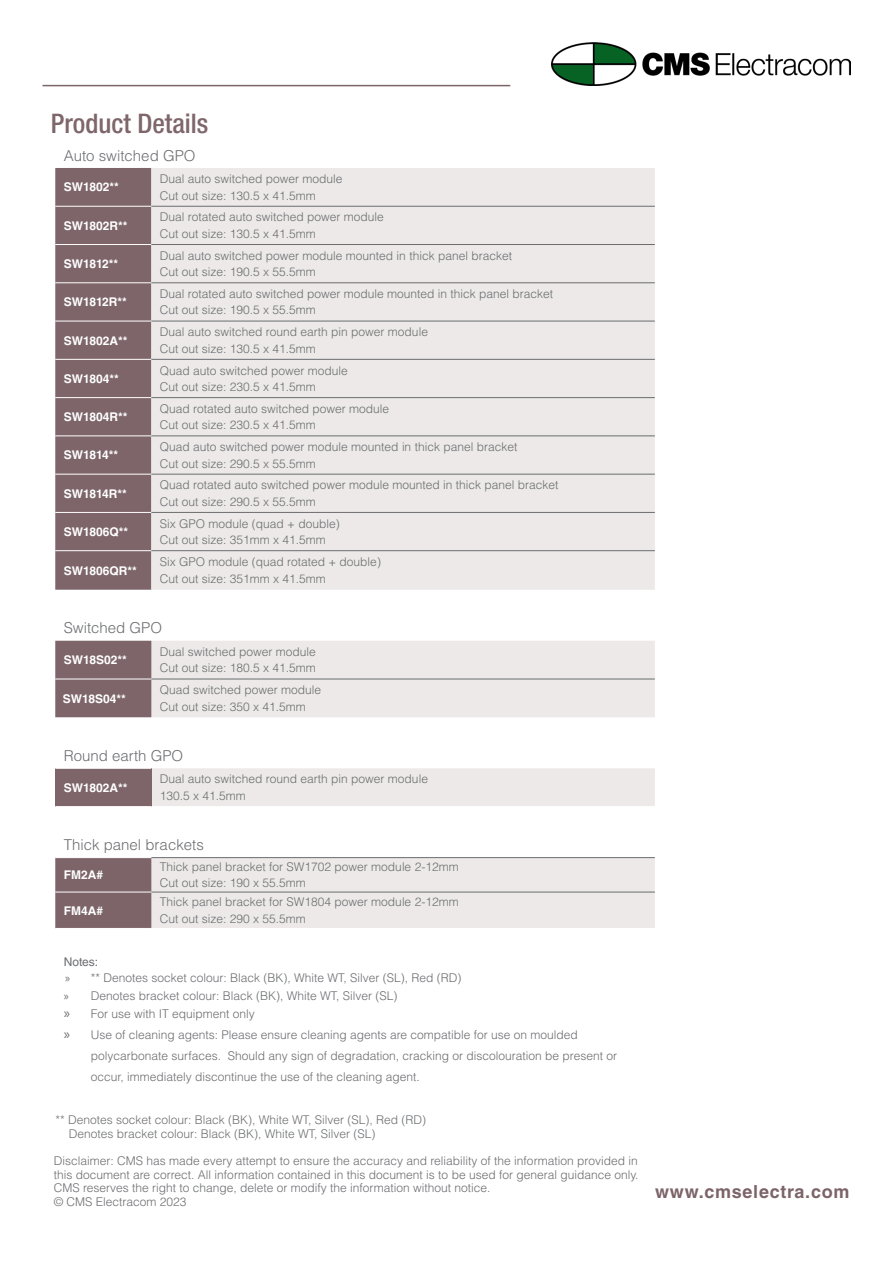
<style>
.page{position:relative;width:893px;height:1263px;background:#fff}
.page>*{position:absolute;margin:0;border:0;box-sizing:border-box;transform-origin:0 0}
.Heading_3{font:500 condensed 27px "Helvetica Neue LT Std";color:#7e666a}
.t1{font:700 18px "Helvetica LT Std";letter-spacing:.04em;color:#7c6469}
.Body_Text_10pt{font:300 15px "Helvetica LT Std";color:#6c6d70}
.Body_Text_8pt{font:300 12px/13.5px "Helvetica LT Std";color:#6c6d70;text-align:justify}
.Table_text_white{font:700 12px "Helvetica LT Std";color:#fff}
.t2{font:300 12px "Helvetica LT Std";color:#6d6f71}
.Body_Text{font:12px "Helvetica LT Std";color:#6c6d70}
.s1{font-family:"Myriad Pro";font-weight:400}
.s2{font-family:"Myriad Pro";font-weight:400;font-size:15px}
</style>
<div class="page">
<img style="left:552px;top:42px;width:298px;height:43px">
<hr style="left:43px;top:85px;width:467px;height:1px;background:#7c6469">
<div style="left:55px;top:168px;width:96px;height:422px;background:#7d6569"></div>
<svg style="left:151px;top:168px;width:504px;height:760px;fill:#ece9e8"></svg>
<div style="left:55px;top:641px;width:96px;height:76px;background:#7d6569"></div>
<div style="left:55px;top:768px;width:96px;height:38px;background:#7d6569"></div>
<div style="left:55px;top:858px;width:96px;height:70px;background:#7c6469"></div>
<hr style="left:55px;top:768px;width:96px;height:1px;background:#fff">
<hr style="left:151px;top:806px;width:504px;height:1px;background:#fff">
<hr style="left:151px;top:832px;width:504px;height:1px;background:#fff">
<hr style="left:151px;top:857px;width:504px;height:1px;background:#6c6d70">
<hr style="left:151px;top:892px;width:504px;height:1px;background:#6c6d70">
<hr style="left:55px;top:892px;width:96px;height:1px;background:#fff">
<hr style="left:55px;top:206px;width:96px;height:1px;background:#fff">
<hr style="left:55px;top:474px;width:96px;height:1px;background:#fff">
<hr style="left:55px;top:512px;width:96px;height:1px;background:#fff">
<hr style="left:55px;top:550px;width:96px;height:1px;background:#fff">
<hr style="left:151px;top:206px;width:504px;height:1px;background:#6c6d70">
<hr style="left:151px;top:474px;width:504px;height:1px;background:#6c6d70">
<hr style="left:151px;top:512px;width:504px;height:1px;background:#6c6d70">
<hr style="left:151px;top:550px;width:504px;height:1px;background:#6c6d70">
<hr style="left:55px;top:244px;width:96px;height:1px;background:#fff">
<hr style="left:55px;top:283px;width:96px;height:1px;background:#fff">
<hr style="left:55px;top:321px;width:96px;height:1px;background:#fff">
<hr style="left:55px;top:359px;width:96px;height:1px;background:#fff">
<hr style="left:55px;top:397px;width:96px;height:1px;background:#fff">
<hr style="left:55px;top:436px;width:96px;height:1px;background:#fff">
<hr style="left:151px;top:244px;width:504px;height:1px;background:#6c6d70">
<hr style="left:151px;top:283px;width:504px;height:1px;background:#6c6d70">
<hr style="left:151px;top:321px;width:504px;height:1px;background:#6c6d70">
<hr style="left:151px;top:359px;width:504px;height:1px;background:#6c6d70">
<hr style="left:151px;top:397px;width:504px;height:1px;background:#6c6d70">
<hr style="left:151px;top:436px;width:504px;height:1px;background:#6c6d70">
<hr style="left:151px;top:679px;width:504px;height:1px;background:#6c6d70">
<hr style="left:55px;top:679px;width:96px;height:1px;background:#fff">
<p class="Heading_3" style="left:51px;top:107px;width:159px">Product Details</p>
<p class="Body_Text_10pt" style="left:64px;top:146px;width:133px">Auto switched GPO</p>
<p class="Table_text_white" style="left:64px;top:180px;width:56px">SW1802**</p>
<p class="Body_Text_8pt" style="left:160px;top:172px;width:184px">Dual auto switched power module</p>
<p class="Body_Text_8pt" style="left:160px;top:188px;width:158px">Cut out size: 130.5 x 41.5mm</p>
<p class="Table_text_white" style="left:64px;top:218px;width:65px">SW1802R**</p>
<p class="Table_text_white" style="left:64px;top:256px;width:56px">SW1812**</p>
<p class="Table_text_white" style="left:64px;top:295px;width:65px">SW1812R**</p>
<p class="Table_text_white" style="left:64px;top:333px;width:65px">SW1802A**</p>
<p class="Table_text_white" style="left:64px;top:371px;width:56px">SW1804**</p>
<p class="Table_text_white" style="left:64px;top:409px;width:65px">SW1804R**</p>
<p class="Table_text_white" style="left:64px;top:448px;width:56px">SW1814**</p>
<p class="Table_text_white" style="left:64px;top:486px;width:65px">SW1814R**</p>
<p class="Table_text_white" style="left:64px;top:524px;width:66px">SW1806Q**</p>
<p class="Body_Text_8pt" style="left:160px;top:210px;width:225px">Dual rotated auto switched power module</p>
<p class="Body_Text_8pt" style="left:160px;top:227px;width:158px">Cut out size: 130.5 x 41.5mm</p>
<p class="Body_Text_8pt" style="left:160px;top:249px;width:354px">Dual auto switched power module mounted in thick panel bracket</p>
<p class="Body_Text_8pt" style="left:160px;top:265px;width:158px">Cut out size: 190.5 x 55.5mm</p>
<p class="Body_Text_8pt" style="left:160px;top:287px;width:395px">Dual rotated auto switched power module mounted in thick panel bracket</p>
<p class="Body_Text_8pt" style="left:160px;top:303px;width:158px">Cut out size: 190.5 x 55.5mm</p>
<p class="Body_Text_8pt" style="left:160px;top:325px;width:270px">Dual auto switched round earth pin power module</p>
<p class="Body_Text_8pt" style="left:160px;top:342px;width:158px">Cut out size: 130.5 x 41.5mm</p>
<p class="Body_Text_8pt" style="left:160px;top:363px;width:190px">Quad auto switched power module</p>
<p class="Body_Text_8pt" style="left:160px;top:380px;width:158px">Cut out size: 230.5 x 41.5mm</p>
<p class="Body_Text_8pt" style="left:160px;top:402px;width:231px">Quad rotated auto switched power module</p>
<p class="Body_Text_8pt" style="left:160px;top:418px;width:158px">Cut out size: 230.5 x 41.5mm</p>
<p class="Body_Text_8pt" style="left:160px;top:440px;width:359px">Quad auto switched power module mounted in thick panel bracket</p>
<p class="Body_Text_8pt" style="left:160px;top:456px;width:158px">Cut out size: 290.5 x 55.5mm</p>
<p class="Body_Text_8pt" style="left:160px;top:478px;width:400px">Quad rotated auto switched power module mounted in thick panel bracket</p>
<p class="Body_Text_8pt" style="left:160px;top:495px;width:158px">Cut out size: 290.5 x 55.5mm</p>
<p class="Body_Text_8pt" style="left:160px;top:516px;width:181px">Six GPO module (quad + double)</p>
<p class="Body_Text_8pt" style="left:160px;top:533px;width:168px">Cut out size: 351mm x 41.5mm</p>
<p class="Body_Text_8pt" style="left:160px;top:555px;width:223px">Six GPO module (quad rotated + double)</p>
<p class="Body_Text_8pt" style="left:160px;top:572px;width:168px">Cut out size: 351mm x 41.5mm</p>
<p class="Body_Text_10pt" style="left:64px;top:619px;width:100px">Switched GPO</p>
<p class="Table_text_white" style="left:64px;top:652px;width:64px">SW18S02**</p>
<p class="Table_text_white" style="left:64px;top:563px;width:74px">SW1806QR**</p>
<p class="Body_Text_8pt" style="left:160px;top:645px;width:158px">Dual switched power module</p>
<p class="Body_Text_8pt" style="left:160px;top:661px;width:158px">Cut out size: 180.5 x 41.5mm</p>
<p class="Body_Text_8pt" style="left:160px;top:683px;width:163px">Quad switched power module</p>
<p class="Body_Text_8pt" style="left:160px;top:700px;width:148px">Cut out size: 350 x 41.5mm</p>
<p class="Body_Text_10pt" style="left:64px;top:746px;width:121px">Round earth GPO</p>
<p class="Table_text_white" style="left:64px;top:780px;width:65px">SW1802A**</p>
<p class="Table_text_white" style="left:63px;top:691px;width:64px">SW18S04**</p>
<p class="Body_Text_8pt" style="left:160px;top:772px;width:270px">Dual auto switched round earth pin power module</p>
<p class="Body_Text_8pt" style="left:160px;top:789px;width:88px">130.5 x 41.5mm</p>
<p class="Body_Text_10pt" style="left:64px;top:835px;width:142px">Thick panel brackets</p>
<p class="Table_text_white" style="left:64px;top:867px;width:41px">FM2A#</p>
<p class="Body_Text_8pt" style="left:160px;top:860px;width:300px">Thick panel bracket for SW1702 power module 2-12mm</p>
<p class="Body_Text_8pt" style="left:160px;top:876px;width:148px">Cut out size: 190 x 55.5mm</p>
<p class="Table_text_white" style="left:64px;top:903px;width:41px">FM4A#</p>
<p class="Body_Text_8pt" style="left:160px;top:895px;width:300px">Thick panel bracket for SW1804 power module 2-12mm</p>
<p class="Body_Text_8pt" style="left:160px;top:912px;width:148px">Cut out size: 290 x 55.5mm</p>
<p class="Body_Text" style="left:64px;top:954px;width:36px">Notes:</p>
<p class="Body_Text_8pt" style="left:65px;top:971px;width:398px"><span class="s1">»</span> ** Denotes socket colour: Black (BK), White WT, Silver (SL), Red (RD)</p>
<p class="Body_Text_8pt" style="left:64px;top:989px;width:335px"><span class="s1">»</span> Denotes bracket colour: Black (BK), White WT, Silver (SL)</p>
<p class="Body_Text_8pt" style="left:64px;top:1007px;width:193px"><span class="s2">»</span> For use with IT equipment only</p>
<p class="Body_Text_8pt" style="left:91px;top:1024px;width:528px;line-height:21px;text-align:left;text-indent:-27px"><span class="s2">»</span> Use of cleaning agents: Please ensure cleaning agents are compatible for use on moulded polycarbonate surfaces. Should any sign of degradation, cracking or discolouration be present or occur, immediately discontinue the use of the cleaning agent.</p>
<p class="t2" style="left:55px;top:1112px;width:372px">** Denotes socket colour: Black (BK), White WT, Silver (SL), Red (RD)</p>
<p class="t2" style="left:69px;top:1126px;width:308px">Denotes bracket colour: Black (BK), White WT, Silver (SL)</p>
<p class="Body_Text_8pt" style="left:54px;top:1154px;width:586px">Disclaimer: CMS has made every attempt to ensure the accuracy and reliability of the information provided in this document are correct. All information contained in this document is to be used for general guidance only.<br>CMS reserves the right to change, delete or modify the information without notice.</p>
<p class="Body_Text_8pt" style="left:54px;top:1195px;width:134px">© CMS Electracom 2023</p>
<h2 class="t1" style="left:655px;top:1181px;width:196px">www.cmselectra.com</h2>
</div>
